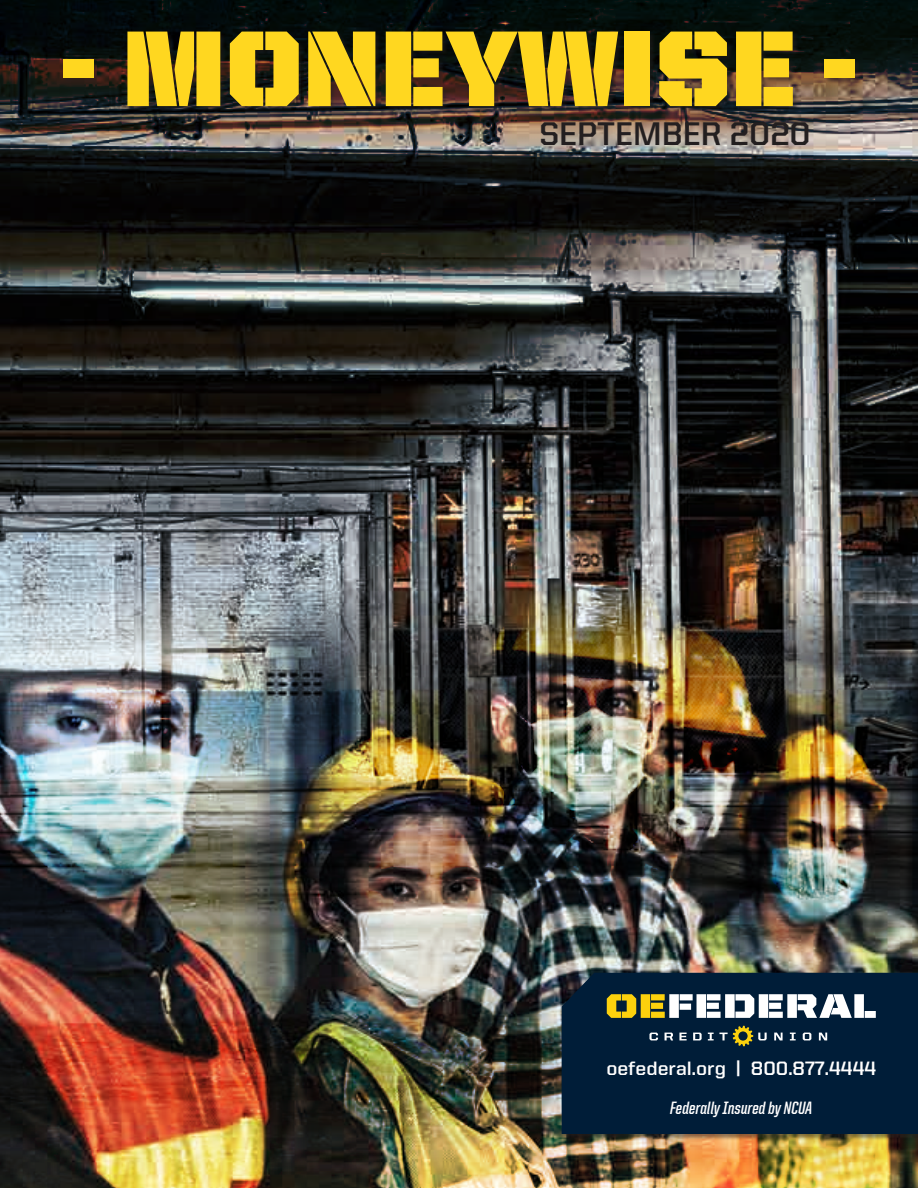
<style>
.page{position:relative;width:918px;height:1188px;background:#fff}
.page>*{position:absolute;margin:0;border:0;box-sizing:border-box;transform-origin:0 0}
.t1{font:108px "United Sans Reg TT Stencil";color:#ffd720}
.t2{font:700 33px "United Sans Reg TT";color:#231f20}
.t3{font:700 19.5px "United Sans Reg TT";color:#fff}
.t4{font:700 18px "United Italic Cond TT";color:#fff}
</style>
<div class="page">
<img style="left:0;top:0;width:918px;height:583px">
<img style="left:0;top:583px;width:918px;height:605px">
<div style="left:63px;top:31px;width:798px;height:81px;background:#231f20;opacity:.5"></div>
<div style="left:561px;top:973px;width:357px;height:168px;background:#231f20;opacity:.5"></div>
<div style="left:562px;top:973px;width:356px;height:161px;background:#001d38"></div>
<svg style="left:607px;top:994px;width:269px;height:24px"></svg>
<svg style="left:649px;top:1033px;width:9px;height:7px"></svg>
<svg style="left:665px;top:1033px;width:8px;height:7px"></svg>
<svg style="left:679px;top:1033px;width:8px;height:7px"></svg>
<svg style="left:693px;top:1033px;width:9px;height:7px"></svg>
<svg style="left:774px;top:1033px;width:9px;height:7px"></svg>
<svg style="left:790px;top:1033px;width:6px;height:7px"></svg>
<svg style="left:803px;top:1033px;width:8px;height:7px"></svg>
<svg style="left:819px;top:1033px;width:8px;height:7px"></svg>
<svg style="left:708px;top:1026px;width:59px;height:20px"></svg>
<p class="t1" style="left:62px;top:12px;width:796px">- MONEYWISE -</p>
<p class="t2" style="left:539px;top:115px;width:273px">SEPTEMBER 2020</p>
<p class="t3" style="left:606px;top:1058px;width:271px">oefederal.org | 800.877.4444</p>
<p class="t4" style="left:670px;top:1098px;width:144px">Federally Insured by NCUA</p>
</div>
